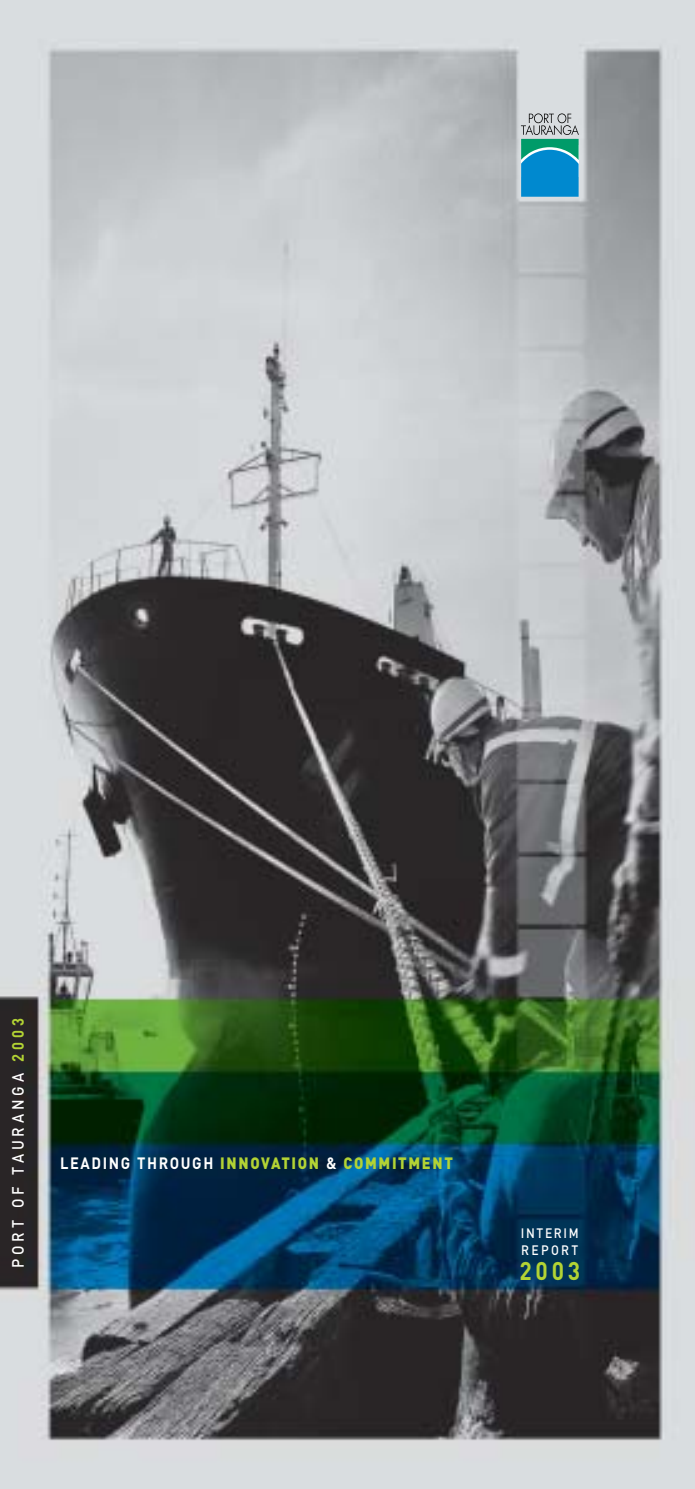
<style>
.page{position:relative;width:695px;height:1489px;background:#fff}
.page>*{position:absolute;margin:0;border:0;box-sizing:border-box;transform-origin:0 0}
.t1{font:700 25.25px "DIN";color:#b3d334;scale:.9 1}
.t2{font:900 16.25px "DIN";letter-spacing:.11em;color:#b3d334;scale:.9 1}
.t3{font:500 16.25px "DIN";letter-spacing:.265em;color:#fff;scale:.9 1}
.t4{font:500 13.5px/17.2px "DIN";letter-spacing:.135em;color:#fff;scale:.9 1}
.s1{font-weight:700;color:#b3d334}
.s2{font-weight:700;color:#fff}
</style>
<div class="page">
<img style="left:0;top:1px;width:694px;height:1487px">
<svg style="left:521px;top:113px;width:57px;height:84px;background:#429fbc"></svg>
<p class="t3" style="left:12px;top:1267px;width:279px;rotate:-90deg">PORT OF TAURANGA <span class="s1">2003</span></p>
<p class="t2" style="left:60px;top:1157px;width:438px"><span class="s2">LEADING THROUGH</span> INNOVATION <span class="s2">&amp;</span> COMMITMENT</p>
<p class="t4" style="left:521px;top:1225px;width:66px">INTERIM<br>REPORT</p>
<h1 class="t1" style="left:519px;top:1261px;width:69px">2003</h1>
</div>
